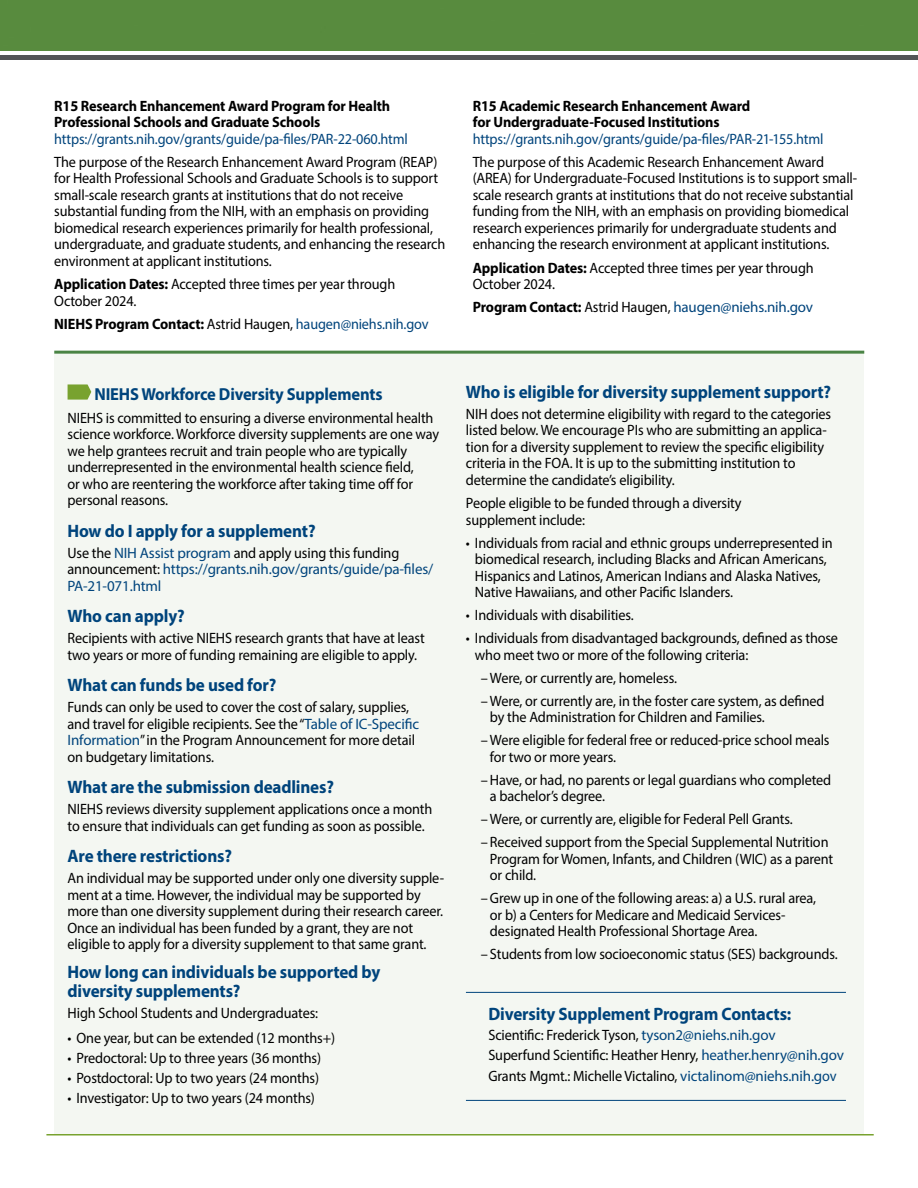
<style>
.page{position:relative;width:918px;height:1188px;background:#fff}
.page>*{position:absolute;margin:0;border:0;box-sizing:border-box;transform-origin:0 0}
.t1{font:700 18px/19.5px "Myriad Pro";letter-spacing:-.01em;color:#00447c;scale:.95 1}
.t2{font:700 17.4px "Myriad Pro";letter-spacing:-.01em;color:#00447c;scale:.95 1}
.t3{font:15px/16.5px "Myriad Pro";letter-spacing:-.01em;color:#000;scale:.95 1}
.t4{font:700 15px/16.5px "Myriad Pro";letter-spacing:-.01em;color:#000;scale:.95 1}
.t5{font:15px/16.5px "Myriad Pro";letter-spacing:-.01em;color:#00447c}
.t6{font:15px "Myriad Pro";letter-spacing:-.01em;color:#00447c;scale:.95 1}
.s1{font-weight:700}
.s2{font-weight:400}
.s3{font-weight:400;color:#00447c}
.s4{color:#000}
.s5{color:#00447c}
.s6{font-weight:700;color:#000}
</style>
<div class="page">
<div style="left:54px;top:352px;width:810px;height:782px;background:#f4f7f2"></div>
<hr style="left:54px;top:351px;width:810px;height:3px;background:#4a8445">
<hr style="left:466px;top:1100px;width:380px;height:1px;background:#00447c">
<hr style="left:466px;top:992px;width:380px;height:1px;background:#00447c">
<hr style="left:46px;top:1134px;width:828px;height:2px;background:#78a22f">
<hr style="left:0;top:55px;width:918px;height:4px;background:#535557">
<div style="left:0;top:0;width:918px;height:50px;background:#588b3e"></div>
<svg style="left:68px;top:384px;width:23px;height:16px"></svg>
<p class="t4" style="left:54px;top:97px;width:355px">R15 Research Enhancement Award Program for Health<br>Professional Schools and Graduate Schools</p>
<p class="t6" style="left:54px;top:129px;width:374px">https://grants.nih.gov/grants/guide/pa-fles/PAR-22-060.html</p>
<p class="t3" style="left:54px;top:153px;width:413px">The purpose of the Research Enhancement Award Program (REAP) for Health Professional Schools and Graduate Schools is to support small-scale research grants at institutions that do not receive substantial funding from the NIH, with an emphasis on providing biomedical research experiences primarily for health professional, undergraduate, and graduate students, and enhancing the research environment at applicant institutions.</p>
<p class="t3" style="left:54px;top:276px;width:360px"><span class="s1">Application Dates:</span> Accepted three times per year through<br>October 2024.</p>
<p class="t4" style="left:54px;top:315px;width:396px">NIEHS Program Contact: <span class="s2">Astrid Haugen,</span> <span class="s3">haugen@niehs.nih.gov</span></p>
<h2 class="t2" style="left:94px;top:382px;width:305px">NIEHS Workforce Diversity Supplements</h2>
<p class="t3" style="left:68px;top:409px;width:393px">NIEHS is committed to ensuring a diverse environmental health science workforce. Workforce diversity supplements are one way we help grantees recruit and train people who are typically underrepresented in the environmental health science feld,<br>or who are reentering the workforce after taking time of for personal reasons.</p>
<h3 class="t1" style="left:68px;top:520px;width:263px">How do I apply for a supplement?</h3>
<p class="t5" style="left:68px;top:544px;width:367px"><span class="s4">Use the</span> NIH Assist program <span class="s4">and apply using this funding announcement:</span> https://grants.nih.gov/grants/guide/pa-fles/<br>PA-21-071.html</p>
<h4 class="t1" style="left:68px;top:606px;width:125px">Who can apply?</h4>
<p class="t3" style="left:68px;top:630px;width:378px">Recipients with active NIEHS research grants that have at least two years or more of funding remaining are eligible to apply.</p>
<h4 class="t1" style="left:68px;top:675px;width:221px">What can funds be used for?</h4>
<p class="t3" style="left:68px;top:699px;width:372px">Funds can only be used to cover the cost of salary, supplies, and travel for eligible recipients. See the “<span class="s5">Table of IC-Specifc Information</span>” in the Program Announcement for more detail on budgetary limitations.</p>
<h4 class="t1" style="left:68px;top:777px;width:282px">What are the submission deadlines?</h4>
<p class="t3" style="left:68px;top:801px;width:385px">NIEHS reviews diversity supplement applications once a month to ensure that individuals can get funding as soon as possible.</p>
<h4 class="t1" style="left:68px;top:846px;width:175px">Are there restrictions?</h4>
<p class="t3" style="left:68px;top:870px;width:398px">An individual may be supported under only one diversity supple&shy;ment at a time. However, the individual may be supported by more than one diversity supplement during their research career.<br>Once an individual has been funded by a grant, they are not eligible to apply for a diversity supplement to that same grant.</p>
<h4 class="t1" style="left:68px;top:961px;width:331px">How long can individuals be supported by diversity supplements?</h4>
<p class="t3" style="left:68px;top:1005px;width:265px">High School Students and Undergraduates:</p>
<p class="t3" style="left:68px;top:1030px;width:283px">• One year, but can be extended (12 months+)</p>
<p class="t3" style="left:68px;top:1050px;width:268px">• Predoctoral: Up to three years (36 months)</p>
<p class="t3" style="left:68px;top:1070px;width:266px">• Postdoctoral: Up to two years (24 months)</p>
<p class="t3" style="left:68px;top:1090px;width:262px">• Investigator: Up to two years (24 months)</p>
<p class="t4" style="left:473px;top:97px;width:294px">R15 Academic Research Enhancement Award for Undergraduate-Focused Institutions</p>
<p class="t6" style="left:473px;top:129px;width:371px">https://grants.nih.gov/grants/guide/pa-fles/PAR-21-155.html</p>
<p class="t3" style="left:473px;top:153px;width:406px">The purpose of this Academic Research Enhancement Award (AREA) for Undergraduate-Focused Institutions is to support small&shy;scale research grants at institutions that do not receive substantial funding from the NIH, with an emphasis on providing biomedical research experiences primarily for undergraduate students and enhancing the research environment at applicant institutions.</p>
<p class="t3" style="left:473px;top:259px;width:360px"><span class="s1">Application Dates:</span> Accepted three times per year through<br>October 2024.</p>
<p class="t5" style="left:473px;top:299px;width:342px"><span class="s6">Program Contact:</span> <span class="s4">Astrid Haugen,</span> haugen@niehs.nih.gov</p>
<h4 class="t1" style="left:466px;top:382px;width:386px">Who is eligible for diversity supplement support?</h4>
<p class="t3" style="left:466px;top:405px;width:386px">NIH does not determine eligibility with regard to the categories listed below. We encourage PIs who are submitting an applica&shy;tion for a diversity supplement to review the specifc eligibility criteria in the FOA. It is up to the submitting institution to determine the candidate’s eligibility.</p>
<p class="t3" style="left:466px;top:495px;width:292px">People eligible to be funded through a diversity supplement include:</p>
<p class="t3" style="left:475px;top:534px;width:378px;text-indent:-9px">• Individuals from racial and ethnic groups underrepresented in biomedical research, including Blacks and African Americans, Hispanics and Latinos, American Indians and Alaska Natives, Native Hawaiians, and other Pacifc Islanders.</p>
<p class="t3" style="left:466px;top:607px;width:178px">• Individuals with disabilities.</p>
<p class="t3" style="left:475px;top:630px;width:384px;text-indent:-9px">• Individuals from disadvantaged backgrounds, defned as those who meet two or more of the following criteria:</p>
<p class="t3" style="left:481px;top:669px;width:208px">– Were, or currently are, homeless.</p>
<p class="t3" style="left:490px;top:692px;width:354px;text-indent:-9px">– Were, or currently are, in the foster care system, as defned by the Administration for Children and Families.</p>
<p class="t3" style="left:490px;top:732px;width:359px;text-indent:-9px">– Were eligible for federal free or reduced-price school meals for two or more years.</p>
<p class="t3" style="left:490px;top:771px;width:361px;text-indent:-9px">– Have, or had, no parents or legal guardians who completed a bachelor’s degree.</p>
<p class="t3" style="left:481px;top:811px;width:330px">– Were, or currently are, eligible for Federal Pell Grants.</p>
<p class="t3" style="left:490px;top:834px;width:363px;text-indent:-9px">– Received support from the Special Supplemental Nutrition<br>Program for Women, Infants, and Children (WIC) as a parent or child.</p>
<p class="t3" style="left:490px;top:890px;width:345px;text-indent:-9px">– Grew up in one of the following areas: a) a U.S. rural area, or b) a Centers for Medicare and Medicaid Services&shy;designated Health Professional Shortage Area.</p>
<p class="t3" style="left:481px;top:946px;width:377px">– Students from low socioeconomic status (SES) backgrounds.</p>
<h4 class="t1" style="left:488px;top:1003px;width:320px">Diversity Supplement Program Contacts:</h4>
<p class="t3" style="left:488px;top:1025px;width:376px;line-height:20.2px">Scientifc: Frederick Tyson, <span class="s5">tyson2@niehs.nih.gov<br></span>Superfund Scientifc: Heather Henry, <span class="s5">heather.henry@nih.gov<br></span>Grants Mgmt.: Michelle Victalino, <span class="s5">victalinom@niehs.nih.gov</span></p>
</div>
